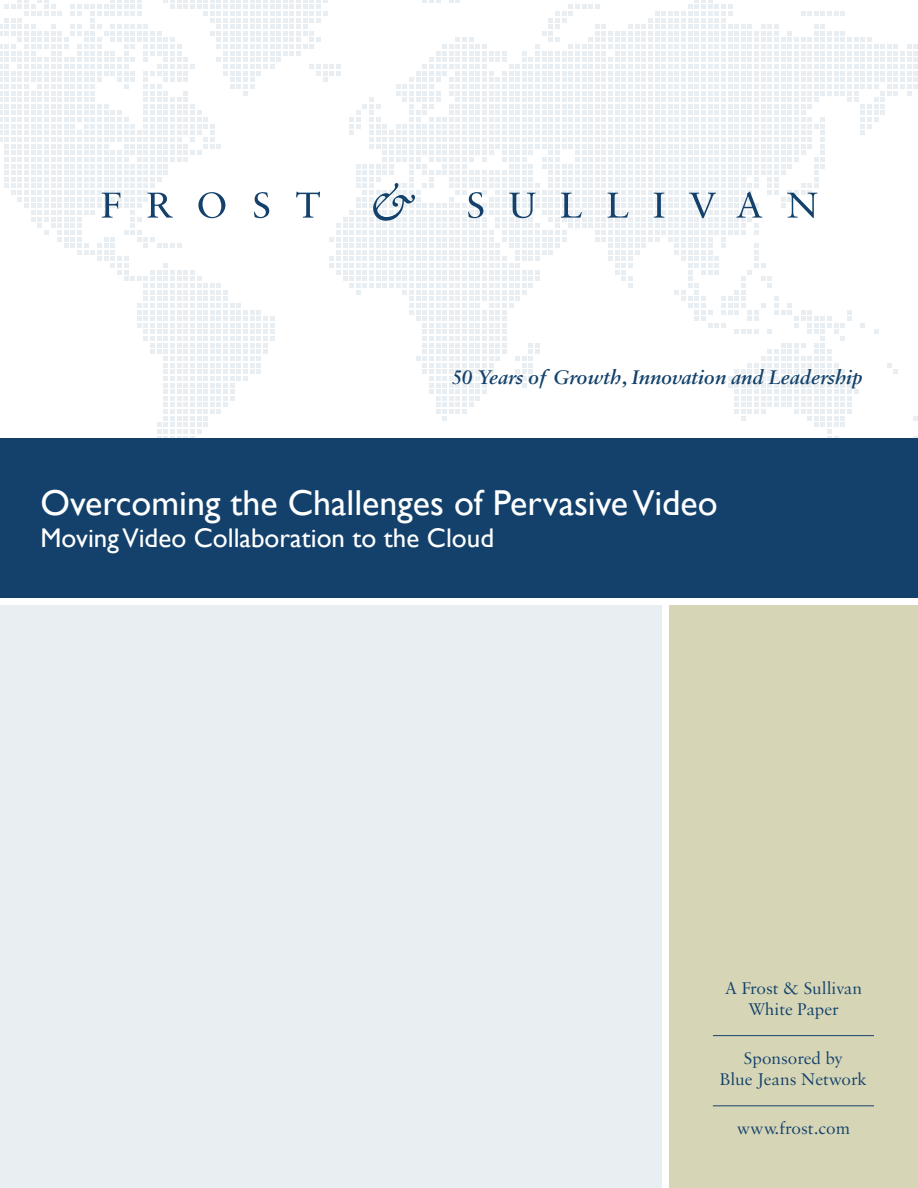
<style>
.page{position:relative;width:918px;height:1188px;background:#fff}
.page>*{position:absolute;margin:0;border:0;box-sizing:border-box;transform-origin:0 0}
.t1{font:36px "Gill Sans";color:#fff}
.t2{font:27px "Gill Sans";color:#fff}
.t3{font:italic 600 21px "Sabon MT Pro";color:#13416b}
.t4{font:18px/21.6px "Sabon MT Pro";color:#13416b;text-align:center}
</style>
<div class="page">
<div style="left:670px;top:605px;width:248px;height:583px;background:#d6d5b6"></div>
<div style="left:0;top:606px;width:661px;height:582px;background:#e8eef1"></div>
<svg style="left:0;top:0;width:918px;height:438px"></svg>
<hr style="left:713px;top:1035px;width:161px;height:1px;background:#13416b">
<hr style="left:713px;top:1106px;width:161px;height:1px;background:#13416b">
<div style="left:0;top:438px;width:918px;height:160px;background:#13416b"></div>
<p class="t3" style="left:452px;top:364px;width:412px">50 Years of Growth, Innovation and Leadership</p>
<p class="t1" style="left:40px;top:481px;width:679px">Overcoming the Challenges of Pervasive Video</p>
<p class="t2" style="left:40px;top:522px;width:455px">Moving Video Collaboration to the Cloud</p>
<p class="t4" style="left:725px;top:977px;width:139px">A Frost &amp; Sullivan<br>White Paper</p>
<p class="t4" style="left:720px;top:1047px;width:149px">Sponsored by<br>Blue Jeans Network</p>
<p class="t4" style="left:737px;top:1117px;width:115px">www.frost.com</p>
</div>
